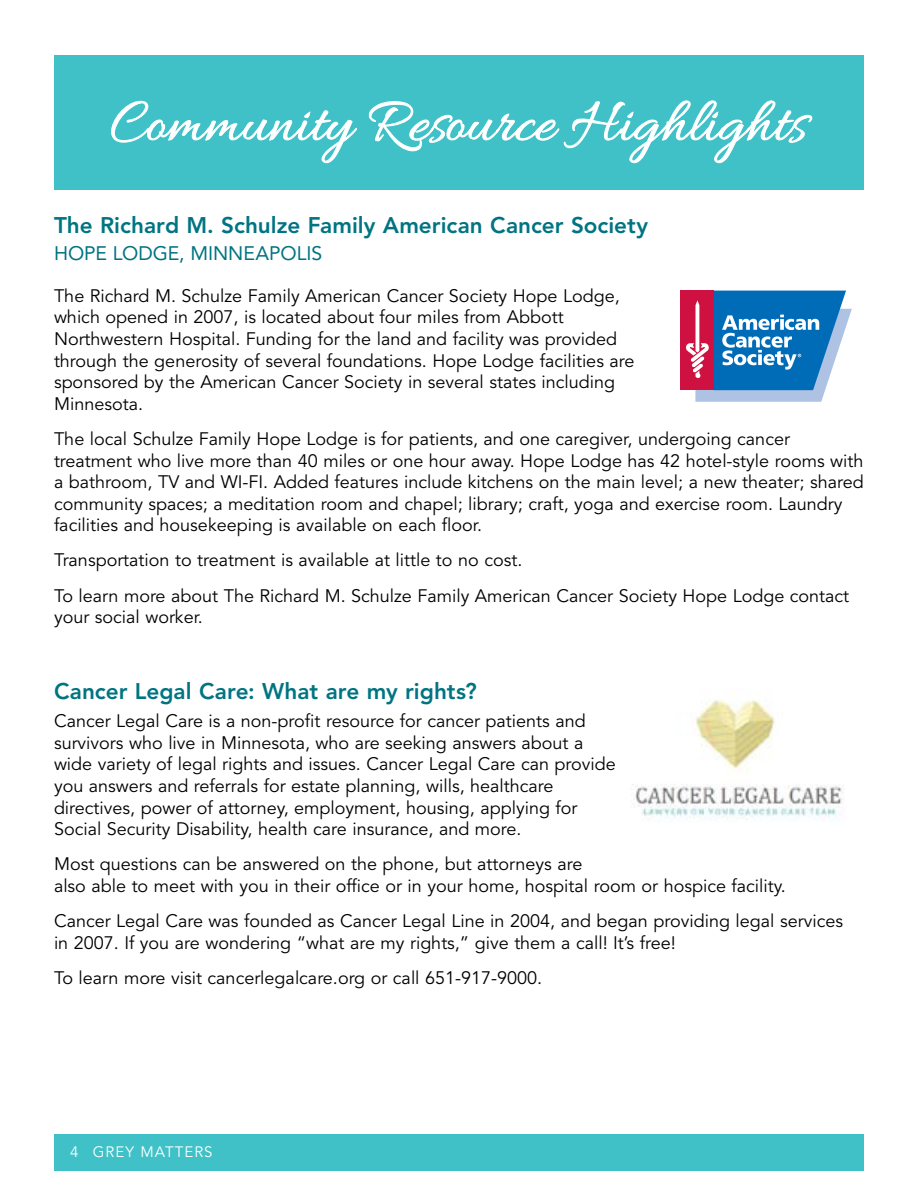
<style>
.page{position:relative;width:918px;height:1188px;background:#fff}
.page>*{position:absolute;margin:0;border:0;box-sizing:border-box;transform-origin:0 0}
.t1{font:800 22.5px "Avenir LT Std";color:#007482}
.t2{font:19.5px "Avenir LT Std";color:#007482}
.t3{font:18px/21.6px "Avenir LT Std";color:#000}
.t4{font:15px "Avenir LT Std";letter-spacing:.07em;color:#fff}
</style>
<div class="page">
<div style="left:54px;top:1134px;width:810px;height:37px;background:#3fc1c7"></div>
<div style="left:54px;top:55px;width:810px;height:135px;background:#3fc1c7"></div>
<div style="left:680px;top:291px;width:34px;height:99px;background:#ce1141"></div>
<svg style="left:686px;top:291px;width:166px;height:111px"></svg>
<img style="left:632px;top:700px;width:212px;height:123px">
<svg style="left:111px;top:100px;width:702px;height:64px"></svg>
<p class="t1" style="left:54px;top:212px;width:596px">The Richard M. Schulze Family American Cancer Society</p>
<p class="t2" style="left:54px;top:242px;width:270px">HOPE LODGE, MINNEAPOLIS</p>
<p class="t3" style="left:54px;top:285px;width:582px">The Richard M. Schulze Family American Cancer Society Hope Lodge, which opened in 2007, is located about four miles from Abbott Northwestern Hospital. Funding for the land and facility was provided through the generosity of several foundations. Hope Lodge facilities are sponsored by the American Cancer Society in several states including Minnesota.</p>
<p class="t3" style="left:54px;top:428px;width:811px">The local Schulze Family Hope Lodge is for patients, and one caregiver, undergoing cancer treatment who live more than 40 miles or one hour away. Hope Lodge has 42 hotel-style rooms with a bathroom, TV and WI-FI. Added features include kitchens on the main level; a new theater; shared community spaces; a meditation room and chapel; library; craft, yoga and exercise room. Laundry facilities and housekeeping is available on each floor.</p>
<p class="t3" style="left:54px;top:543px;width:797px;line-height:35.1px">Transportation to treatment is available at little to no cost.<br>To learn more about The Richard M. Schulze Family American Cancer Society Hope Lodge contact</p>
<p class="t3" style="left:54px;top:607px;width:151px">your social worker.</p>
<p class="t1" style="left:54px;top:678px;width:424px">Cancer Legal Care: What are my rights?</p>
<p class="t3" style="left:54px;top:711px;width:563px">Cancer Legal Care is a non-profit resource for cancer patients and survivors who live in Minnesota, who are seeking answers about a wide variety of legal rights and issues. Cancer Legal Care can provide you answers and referrals for estate planning, wills, healthcare directives, power of attorney, employment, housing, applying for Social Security Disability, health care insurance, and more.</p>
<p class="t3" style="left:54px;top:854px;width:733px">Most questions can be answered on the phone, but attorneys are<br>also able to meet with you in their office or in your home, hospital room or hospice facility.</p>
<p class="t3" style="left:54px;top:910px;width:791px">Cancer Legal Care was founded as Cancer Legal Line in 2004, and began providing legal services in 2007. If you are wondering “what are my rights,” give them a call! It’s free!</p>
<p class="t3" style="left:54px;top:967px;width:490px">To learn more visit cancerlegalcare.org or call 651-917-9000.</p>
<p class="t4" style="left:70px;top:1143px;width:144px">4 GREY MATTERS</p>
</div>
